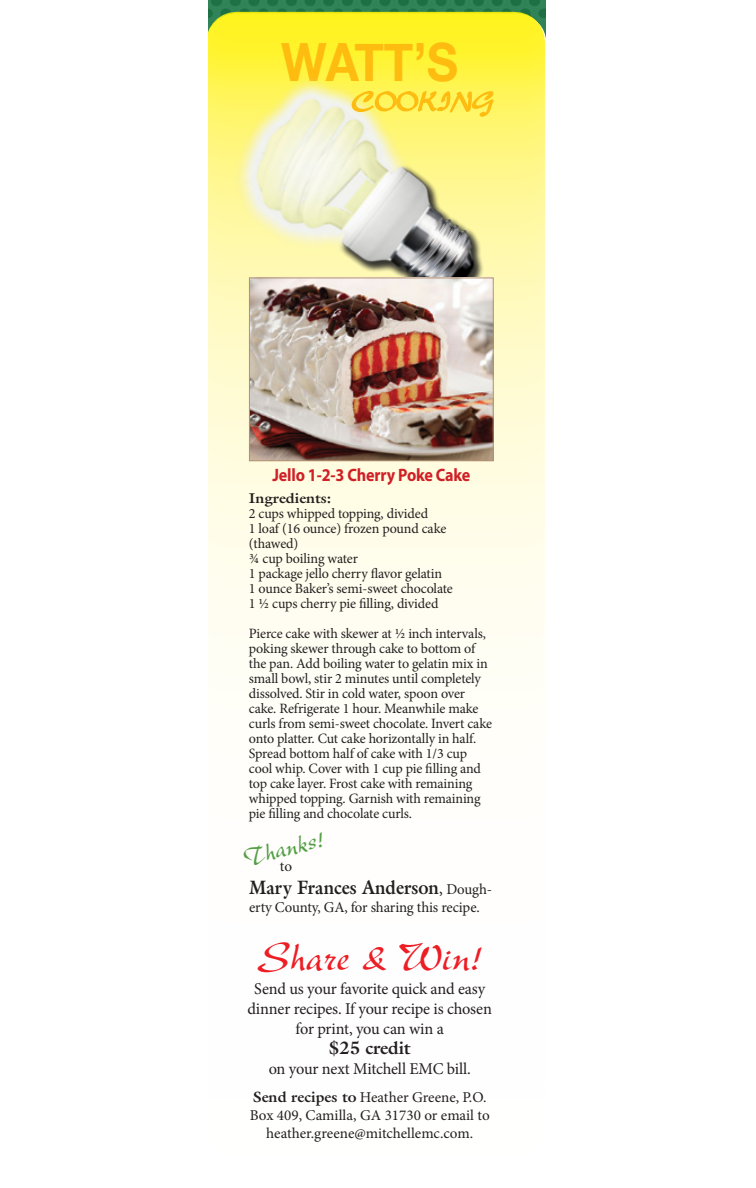
<style>
.page{position:relative;width:756px;height:1188px;background:#fff}
.page>*{position:absolute;margin:0;border:0;box-sizing:border-box;transform-origin:0 0}
.t1{font:700 52.8px "Helvetica Neue";color:#febc11;scale:.92 1}
.t2{font:42px "New Berolina";color:#ed1d24}
.t3{font:27px "New Berolina";color:#549f46}
.t4{font:27px "New Berolina";color:#febc11}
.t5{font:700 19.5px "Galliard";color:#231f20;scale:.9 1}
.t6{font:700 18px "Myriad Pro";letter-spacing:-.01em;color:#cf2027;scale:.9 1}
.t7{font:700 18px "Galliard";letter-spacing:-.01em;color:#231f20}
.t8{font:16.5px/20px "Minion Pro";letter-spacing:-.015em;color:#231f20;text-align:center}
.t9{font:15px/18px "Minion Pro";letter-spacing:-.005em;color:#231f20;text-align:center}
.t10{font:14.25px/15px "Minion Pro";letter-spacing:-.01em;color:#231f20}
.t11{font:700 14.25px "Galliard";color:#231f20;scale:1.05 1}
.s1{font-family:"Minion Pro";font-weight:400;font-size:18px}
.s2{font-family:"Minion Pro";font-weight:400;font-size:15px}
.s3{font-family:"Galliard";font-weight:700}
</style>
<div class="page">
<svg style="left:208px;top:12px;width:337px;height:645px"></svg>
<img style="left:208px;top:26px;width:338px;height:363px">
<svg style="left:351px;top:88px;width:144px;height:49px;background:#fdeb64"></svg>
<img style="left:251px;top:280px;width:241px;height:179px">
<div style="left:249px;top:278px;width:245px;height:183px;border:1px solid #b49070"></div>
<h1 class="t1" style="left:281px;top:21px;width:194px">WATT’S</h1>
<h3 class="t4" style="left:352px;top:85px;width:143px">COOKING</h3>
<p class="t6" style="left:272px;top:463px;width:222px">Jello 1-2-3 Cherry Poke Cake</p>
<p class="t11" style="left:249px;top:489px;width:80px">Ingredients:</p>
<p class="t10" style="left:249px;top:506px;width:205px">2 cups whipped topping, divided<br>1 loaf (16 ounce) frozen pound cake (thawed)<br>¾ cup boiling water<br>1 package jello cherry flavor gelatin<br>1 ounce Baker’s semi-sweet chocolate<br>1 ½ cups cherry pie filling, divided</p>
<p class="t10" style="left:249px;top:626px;width:245px">Pierce cake with skewer at ½ inch intervals, poking skewer through cake to bottom of the pan. Add boiling water to gelatin mix in small bowl, stir 2 minutes until completely dissolved. Stir in cold water, spoon over cake. Refrigerate 1 hour. Meanwhile make curls from semi-sweet chocolate. Invert cake onto platter. Cut cake horizontally in half.<br>Spread bottom half of cake with 1/3 cup cool whip. Cover with 1 cup pie filling and top cake layer. Frost cake with remaining whipped topping. Garnish with remaining pie filling and chocolate curls.</p>
<h3 class="t3" style="left:240px;top:842px;width:84px;rotate:-14deg">Thanks!</h3>
<p class="t9" style="left:280px;top:857px;width:14px">to</p>
<h3 class="t5" style="left:249px;top:875px;width:272px">Mary Frances Anderson<span class="s1">,</span> <span class="s2">Dough-</span></h3>
<p class="t9" style="left:249px;top:899px;width:232px">erty County, GA, for sharing this recipe.</p>
<h2 class="t2" style="left:256px;top:931px;width:228px">Share &amp; Win!</h2>
<p class="t8" style="left:248px;top:979px;width:246px">Send us your favorite quick and easy dinner recipes. If your recipe is chosen for print, you can win a</p>
<p class="t7" style="left:329px;top:1036px;width:83px">$25 credit</p>
<p class="t8" style="left:269px;top:1059px;width:204px">on your next Mitchell EMC bill.</p>
<p class="t9" style="left:250px;top:1089px;width:242px"><span class="s3">Send recipes to</span> Heather Greene, P.O.<br>Box 409, Camilla, GA 31730 or email to heather.greene@mitchellemc.com.</p>
</div>
